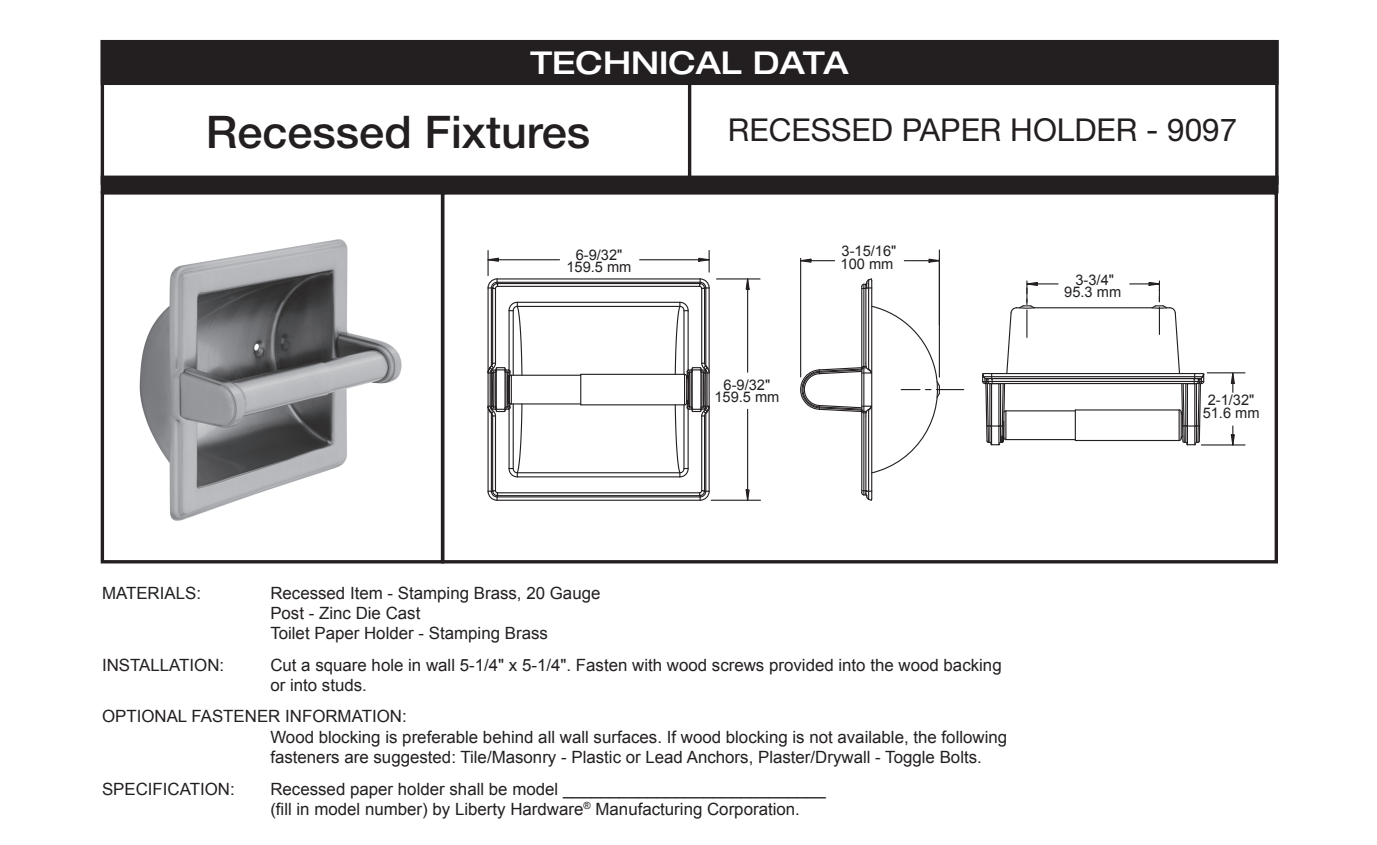
<style>
.page{position:relative;width:1377px;height:845px;background:#fff}
.page>*{position:absolute;margin:0;border:0;box-sizing:border-box;transform-origin:0 0}
.t1{font:500 45px "Helvetica Neue";color:#231f20}
.t2{font:31.5px "Helvetica Neue";color:#231f20}
.t3{font:500 expanded 31.5px "Helvetica Neue";color:#fff}
.t4{font:16.88px/20.2px "Arial";color:#231f20}
.t5{font:14.62px/12.4px "Arial";color:#231f20;text-align:center}
</style>
<div class="page">
<hr style="left:688px;top:72px;width:3px;height:114px;background:#231f20">
<div style="left:101px;top:40px;width:1178px;height:45px;background:#231f20"></div>
<div style="left:101px;top:175px;width:1178px;height:18px;background:#231f20;border:3px solid #231f20"></div>
<div style="left:101px;top:191px;width:343px;height:372px;border:3px solid #231f20"></div>
<img style="left:139px;top:239px;width:263px;height:282px">
<div style="left:441px;top:191px;width:837px;height:372px;border:3px solid #231f20"></div>
<hr style="left:497px;top:499px;width:203px;height:1px;background:#231f20">
<hr style="left:497px;top:496px;width:203px;height:1px;background:#231f20">
<hr style="left:498px;top:495px;width:202px;height:1px;background:#231f20">
<hr style="left:498px;top:492px;width:202px;height:1px;background:#231f20">
<hr style="left:517px;top:476px;width:163px;height:1px;background:#231f20">
<hr style="left:517px;top:472px;width:163px;height:1px;background:#231f20">
<hr style="left:580px;top:374px;width:1px;height:30px;background:#231f20">
<hr style="left:581px;top:404px;width:104px;height:1px;background:#231f20">
<hr style="left:511px;top:403px;width:70px;height:1px;background:#231f20">
<hr style="left:511px;top:374px;width:70px;height:1px;background:#231f20">
<hr style="left:581px;top:373px;width:104px;height:2px;background:#231f20">
<hr style="left:517px;top:306px;width:163px;height:1px;background:#231f20">
<hr style="left:517px;top:301px;width:163px;height:2px;background:#231f20">
<hr style="left:701px;top:416px;width:1px;height:74px;background:#231f20">
<hr style="left:701px;top:288px;width:1px;height:75px;background:#231f20">
<hr style="left:498px;top:286px;width:202px;height:1px;background:#231f20">
<hr style="left:704px;top:416px;width:1px;height:74px;background:#231f20">
<hr style="left:704px;top:288px;width:1px;height:75px;background:#231f20">
<hr style="left:705px;top:288px;width:1px;height:77px;background:#231f20">
<hr style="left:705px;top:413px;width:1px;height:78px;background:#231f20">
<hr style="left:709px;top:407px;width:1px;height:84px;background:#231f20">
<hr style="left:709px;top:288px;width:1px;height:84px;background:#231f20">
<hr style="left:498px;top:283px;width:202px;height:1px;background:#231f20">
<hr style="left:497px;top:281px;width:203px;height:2px;background:#231f20">
<hr style="left:497px;top:278px;width:203px;height:1px;background:#231f20">
<hr style="left:1075px;top:439px;width:104px;height:2px;background:#231f20">
<hr style="left:1006px;top:439px;width:69px;height:1px;background:#231f20">
<hr style="left:1006px;top:410px;width:69px;height:1px;background:#231f20">
<hr style="left:1075px;top:409px;width:104px;height:1px;background:#231f20">
<hr style="left:985px;top:383px;width:217px;height:1px;background:#231f20">
<hr style="left:983px;top:381px;width:221px;height:1px;background:#231f20">
<hr style="left:986px;top:378px;width:214px;height:1px;background:#231f20">
<hr style="left:984px;top:376px;width:219px;height:1px;background:#231f20">
<hr style="left:984px;top:373px;width:218px;height:1px;background:#231f20">
<hr style="left:1075px;top:410px;width:1px;height:30px;background:#231f20">
<hr style="left:1034px;top:307px;width:118px;height:1px;background:#231f20">
<hr style="left:861px;top:286px;width:1px;height:206px;background:#231f20">
<hr style="left:863px;top:284px;width:1px;height:210px;background:#231f20">
<hr style="left:865px;top:416px;width:1px;height:74px;background:#231f20">
<hr style="left:865px;top:288px;width:1px;height:75px;background:#231f20">
<hr style="left:868px;top:280px;width:1px;height:89px;background:#231f20">
<hr style="left:868px;top:410px;width:1px;height:89px;background:#231f20">
<hr style="left:871px;top:288px;width:1px;height:203px;background:#231f20">
<svg style="left:699px;top:489px;width:11px;height:12px"></svg>
<svg style="left:699px;top:278px;width:11px;height:11px"></svg>
<svg style="left:674px;top:301px;width:36px;height:177px"></svg>
<svg style="left:861px;top:489px;width:12px;height:12px"></svg>
<svg style="left:861px;top:278px;width:12px;height:11px"></svg>
<svg style="left:800px;top:305px;width:164px;height:169px"></svg>
<hr style="left:1027px;top:283px;width:31px;height:1px;background:#231f20">
<hr style="left:640px;top:259px;width:69px;height:1px;background:#231f20">
<hr style="left:488px;top:259px;width:72px;height:1px;background:#231f20">
<svg style="left:698px;top:250px;width:12px;height:22px"></svg>
<svg style="left:487px;top:250px;width:36px;height:251px"></svg>
<hr style="left:717px;top:278px;width:43px;height:1px;background:#231f20">
<hr style="left:711px;top:499px;width:50px;height:1px;background:#231f20">
<hr style="left:747px;top:279px;width:1px;height:93px;background:#231f20">
<hr style="left:747px;top:409px;width:1px;height:91px;background:#231f20">
<svg style="left:745px;top:278px;width:5px;height:12px"></svg>
<svg style="left:745px;top:488px;width:5px;height:13px"></svg>
<hr style="left:939px;top:250px;width:1px;height:127px;background:#231f20">
<hr style="left:800px;top:258px;width:1px;height:119px;background:#231f20">
<hr style="left:801px;top:260px;width:34px;height:1px;background:#231f20">
<hr style="left:904px;top:260px;width:35px;height:1px;background:#231f20">
<svg style="left:800px;top:258px;width:12px;height:5px"></svg>
<svg style="left:928px;top:258px;width:11px;height:5px"></svg>
<svg style="left:982px;top:281px;width:57px;height:164px"></svg>
<svg style="left:1130px;top:281px;width:75px;height:164px"></svg>
<svg style="left:1230px;top:373px;width:6px;height:19px"></svg>
<svg style="left:1230px;top:426px;width:6px;height:20px"></svg>
<hr style="left:1207px;top:372px;width:38px;height:1px;background:#231f20">
<hr style="left:1201px;top:444px;width:44px;height:1px;background:#231f20">
<h2 class="t3" style="left:531px;top:43px;width:319px">TECHNICAL DATA</h2>
<h1 class="t1" style="left:206px;top:105px;width:386px">Recessed Fixtures</h1>
<p class="t5" style="left:566px;top:248px;width:67px">6-9/32"<br>159.5 mm</p>
<h2 class="t2" style="left:728px;top:111px;width:511px">RECESSED PAPER HOLDER - 9097</h2>
<p class="t5" style="left:714px;top:378px;width:67px">6-9/32"<br>159.5 mm</p>
<p class="t5" style="left:841px;top:245px;width:57px;text-align:left">3-15/16"<br>100 mm</p>
<p class="t5" style="left:1064px;top:273px;width:58px">3-3/4"<br>95.3 mm</p>
<p class="t5" style="left:1203px;top:394px;width:58px">2-1/32"<br>51.6 mm</p>
<p class="t4" style="left:102px;top:582px;width:101px">MATERIALS:</p>
<p class="t4" style="left:270px;top:582px;width:332px">Recessed Item - Stamping Brass, 20 Gauge<br>Post - Zinc Die Cast<br>Toilet Paper Holder - Stamping Brass</p>
<p class="t4" style="left:102px;top:654px;width:124px">INSTALLATION:</p>
<p class="t4" style="left:270px;top:654px;width:733px">Cut a square hole in wall 5-1/4" x 5-1/4". Fasten with wood screws provided into the wood backing or into studs.</p>
<p class="t4" style="left:270px;top:706px;width:738px;text-indent:-168px">OPTIONAL FASTENER INFORMATION:<br>Wood blocking is preferable behind all wall surfaces. If wood blocking is not available, the following fasteners are suggested: Tile/Masonry - Plastic or Lead Anchors, Plaster/Drywall - Toggle Bolts.</p>
<p class="t4" style="left:102px;top:778px;width:134px">SPECIFICATION:</p>
<p class="t4" style="left:270px;top:778px;width:557px">Recessed paper holder shall be model ____________________________ (fill in model number) by Liberty Hardware<sup>®</sup> Manufacturing Corporation.</p>
</div>
